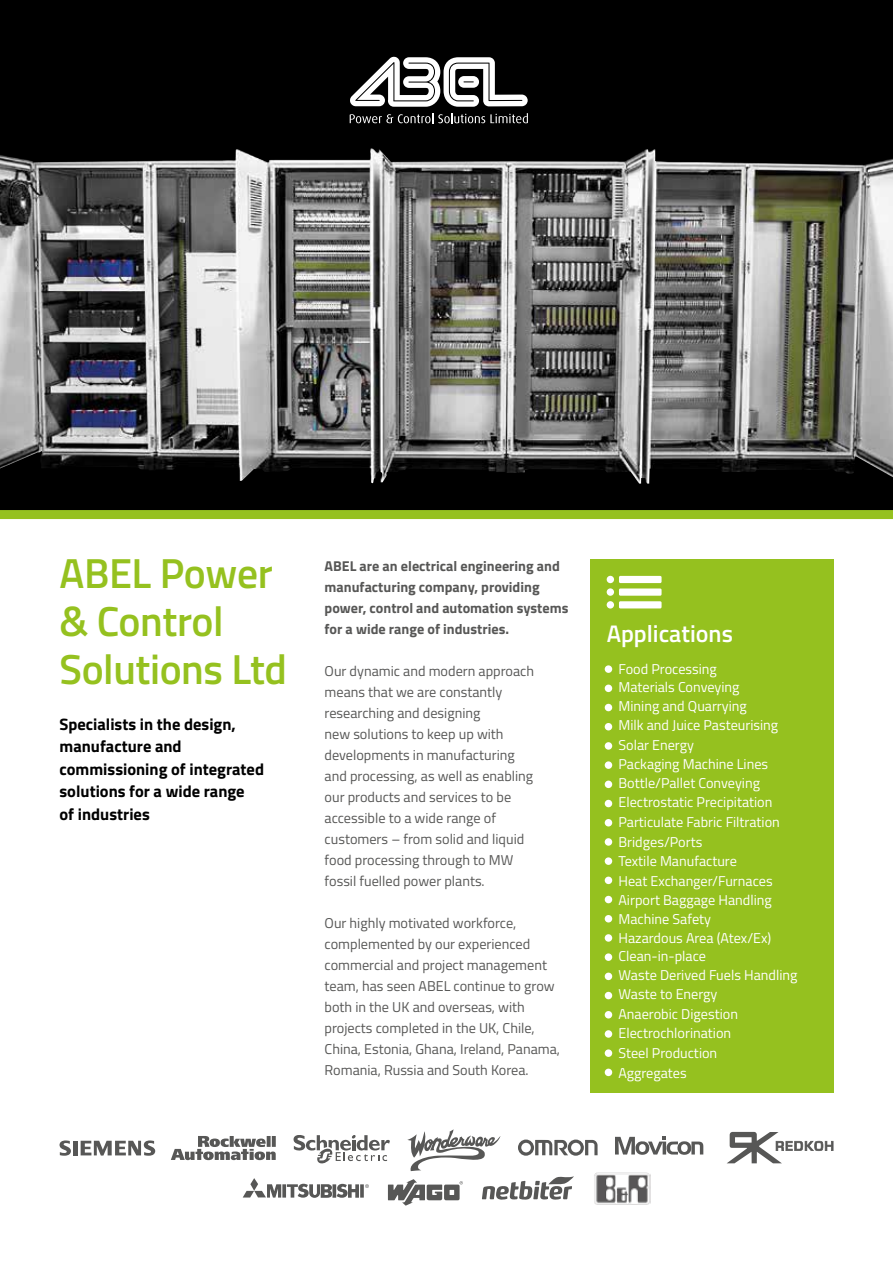
<style>
.page{position:relative;width:893px;height:1263px;background:#fff}
.page>*{position:absolute;margin:0;border:0;box-sizing:border-box;transform-origin:0 0}
.t1{font:600 42px/48.4px "Titillium Web";letter-spacing:-.01em;color:#95c11f}
.t2{font:600 24px "Titillium Web";color:#fff}
.t3{font:700 16.5px/22.5px "Titillium Web";color:#000}
.t4{font:14.25px/21px "Titillium Web";color:#575756}
.t5{font:14.25px/19.2px "Titillium Web";color:#fff}
.t6{font:700 14.25px/21px "Titillium Web";color:#575756}
</style>
<div class="page">
<div style="left:0;top:0;width:893px;height:514px;background:#000"></div>
<img style="left:0;top:148px;width:893px;height:336px">
<div style="left:590px;top:559px;width:243px;height:534px;background:#95c11f"></div>
<div style="left:0;top:510px;width:893px;height:9px;background:#95c11f"></div>
<div style="left:605px;top:665px;width:7px;height:8px;background:#fff;border-radius:50%"></div>
<div style="left:605px;top:684px;width:7px;height:8px;background:#fff;border-radius:50%"></div>
<div style="left:605px;top:704px;width:7px;height:7px;background:#fff;border-radius:50%"></div>
<div style="left:605px;top:723px;width:7px;height:7px;background:#fff;border-radius:50%"></div>
<div style="left:605px;top:742px;width:7px;height:8px;background:#fff;border-radius:50%"></div>
<div style="left:605px;top:761px;width:7px;height:8px;background:#fff;border-radius:50%"></div>
<div style="left:605px;top:780px;width:7px;height:8px;background:#fff;border-radius:50%"></div>
<div style="left:605px;top:800px;width:7px;height:7px;background:#fff;border-radius:50%"></div>
<div style="left:605px;top:819px;width:7px;height:7px;background:#fff;border-radius:50%"></div>
<div style="left:605px;top:838px;width:7px;height:8px;background:#fff;border-radius:50%"></div>
<div style="left:605px;top:857px;width:7px;height:8px;background:#fff;border-radius:50%"></div>
<div style="left:605px;top:876px;width:7px;height:8px;background:#fff;border-radius:50%"></div>
<div style="left:605px;top:896px;width:7px;height:7px;background:#fff;border-radius:50%"></div>
<div style="left:605px;top:915px;width:7px;height:7px;background:#fff;border-radius:50%"></div>
<div style="left:605px;top:934px;width:7px;height:8px;background:#fff;border-radius:50%"></div>
<div style="left:605px;top:953px;width:7px;height:8px;background:#fff;border-radius:50%"></div>
<div style="left:605px;top:972px;width:7px;height:8px;background:#fff;border-radius:50%"></div>
<div style="left:605px;top:992px;width:7px;height:7px;background:#fff;border-radius:50%"></div>
<div style="left:605px;top:1011px;width:7px;height:7px;background:#fff;border-radius:50%"></div>
<div style="left:605px;top:1030px;width:7px;height:8px;background:#fff;border-radius:50%"></div>
<div style="left:605px;top:1049px;width:7px;height:8px;background:#fff;border-radius:50%"></div>
<div style="left:605px;top:1068px;width:7px;height:8px;background:#fff;border-radius:50%"></div>
<div style="left:619px;top:601px;width:43px;height:7px;background:#fff;border-radius:2px"></div>
<div style="left:607px;top:601px;width:7px;height:7px;background:#fff;border-radius:50%"></div>
<div style="left:619px;top:588px;width:43px;height:8px;background:#fff;border-radius:2px"></div>
<div style="left:619px;top:576px;width:43px;height:7px;background:#fff;border-radius:2px"></div>
<div style="left:607px;top:588px;width:7px;height:8px;background:#fff;border-radius:50%"></div>
<div style="left:607px;top:576px;width:7px;height:7px;background:#fff;border-radius:50%"></div>
<svg style="left:727px;top:1132px;width:106px;height:31px"></svg>
<svg style="left:60px;top:1140px;width:11px;height:16px"></svg>
<hr style="left:73px;top:1141px;width:4px;height:14px;background:#575756">
<svg style="left:81px;top:1140px;width:74px;height:16px"></svg>
<svg style="left:615px;top:1137px;width:88px;height:18px"></svg>
<svg style="left:171px;top:1129px;width:427px;height:76px"></svg>
<img style="left:593px;top:1171px;width:57px;height:34px">
<svg style="left:350px;top:113px;width:178px;height:10px"></svg>
<svg style="left:350px;top:56px;width:178px;height:51px"></svg>
<h1 class="t1" style="left:60px;top:547px;width:229px">ABEL Power &amp; Control<br>Solutions Ltd</h1>
<p class="t6" style="left:325px;top:555px;width:245px">ABEL are an electrical engineering and manufacturing company, providing power, control and automation systems for a wide range of industries.</p>
<p class="t4" style="left:325px;top:660px;width:211px">Our dynamic and modern approach means that we are constantly researching and designing<br>new solutions to keep up with developments in manufacturing and processing, as well as enabling our products and services to be accessible to a wide range of customers – from solid and liquid food processing through to MW fossil fuelled power plants.</p>
<p class="t4" style="left:325px;top:912px;width:237px">Our highly motivated workforce, complemented by our experienced commercial and project management team, has seen ABEL continue to grow both in the UK and overseas, with projects completed in the UK, Chile, China, Estonia, Ghana, Ireland, Panama, Romania, Russia and South Korea.</p>
<p class="t3" style="left:60px;top:712px;width:206px">Specialists in the design, manufacture and commissioning of integrated solutions for a wide range<br>of industries</p>
<h2 class="t2" style="left:607px;top:615px;width:128px">Applications</h2>
<p class="t5" style="left:618px;top:660px;width:123px;line-height:17.7px">Food Processing<br>Materials Conveying</p>
<p class="t5" style="left:618px;top:696px;width:163px">Mining and Quarrying<br>Milk and Juice Pasteurising<br>Solar Energy<br>Packaging Machine Lines<br>Bottle/Pallet Conveying<br>Electrostatic Precipitation<br>Particulate Fabric Filtration</p>
<p class="t5" style="left:618px;top:832px;width:156px">Bridges/Ports<br>Textile Manufacture<br>Heat Exchanger/Furnaces<br>Airport Baggage Handling<br>Machine Safety<br>Hazardous Area (Atex/Ex)</p>
<p class="t5" style="left:618px;top:946px;width:180px">Clean-in-place<br>Waste Derived Fuels Handling<br>Waste to Energy<br>Anaerobic Digestion<br>Electrochlorination</p>
<p class="t5" style="left:618px;top:1043px;width:100px">Steel Production<br>Aggregates</p>
</div>
